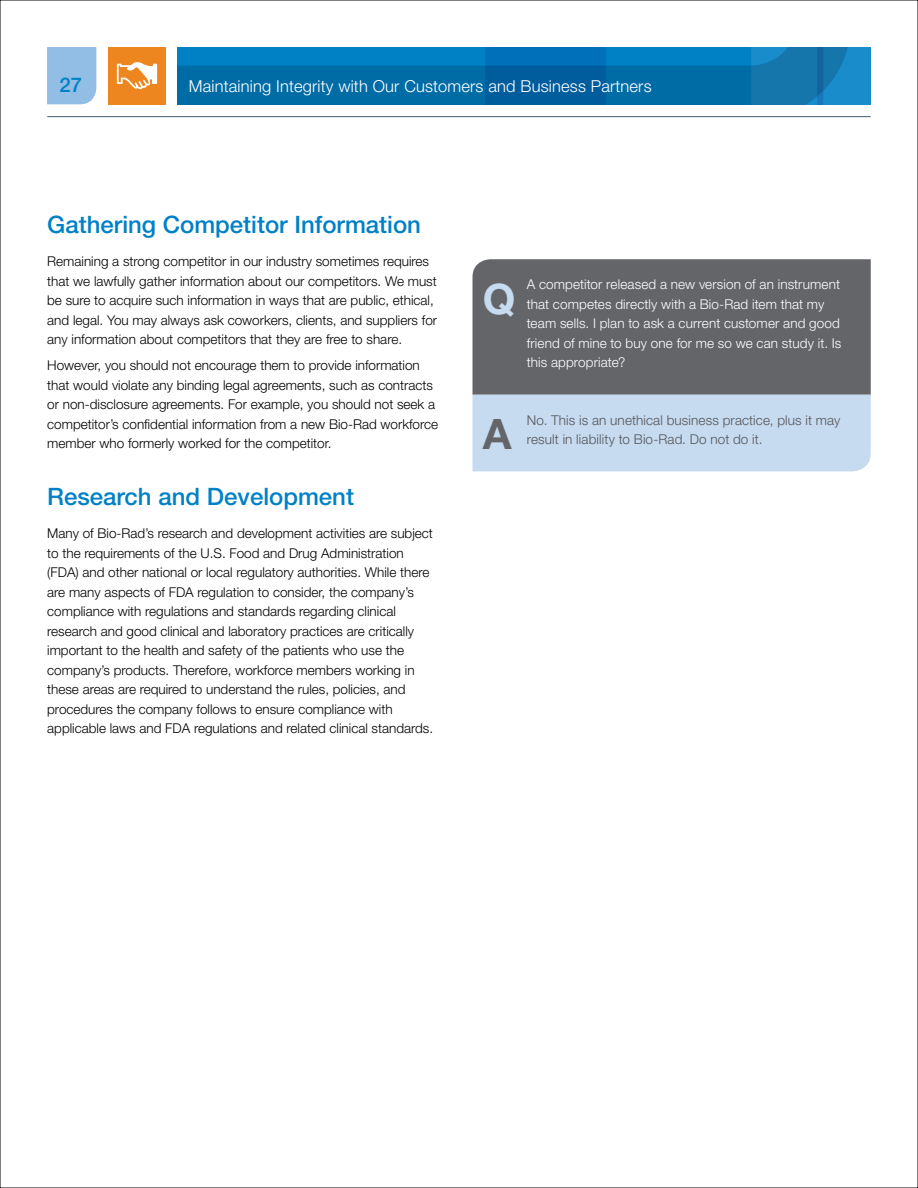
<style>
.page{position:relative;width:918px;height:1188px;background:#fff}
.page>*{position:absolute;margin:0;border:0;box-sizing:border-box;transform-origin:0 0}
.t1{font:700 42px "Helvetica Neue LT Std";color:#c6daf0}
.t2{font:700 42px "Helvetica Neue LT Std";color:#646569}
.t3{font:500 24px "Helvetica Neue LT Std";color:#0081c6}
.t4{font:500 20.25px "Helvetica Neue LT Std";color:#0081c6}
.t5{font:300 16.5px "Helvetica Neue LT Std";letter-spacing:.01em;color:#fff}
.t6{font:300 13.5px/19.5px "Helvetica Neue LT Std";color:#000}
.t7{font:300 13.5px/19.5px "Helvetica Neue LT Std";letter-spacing:.01em;color:#fff}
.t8{font:300 13.5px/19.5px "Helvetica Neue LT Std";letter-spacing:.01em;color:#55565a}
</style>
<div class="page">
<svg style="left:178px;top:47px;width:693px;height:57px;background:#0371af"></svg>
<div style="left:35px;top:105px;width:850px;height:13px;background:#0081c6;opacity:.25"></div>
<div style="left:47px;top:47px;width:49px;height:57px;background:#92bde4"></div>
<div style="left:108px;top:47px;width:58px;height:57px;background:#ed861e"></div>
<svg style="left:117px;top:62px;width:40px;height:28px"></svg>
<div style="left:472px;top:259px;width:399px;height:136px;background:#646569"></div>
<div style="left:472px;top:395px;width:399px;height:76px;background:#c6daf0"></div>
<h3 class="t4" style="left:60px;top:72px;width:24px">2753</h3>
<p class="t5" style="left:189px;top:76px;width:464px">Maintaining Integrity with Our Customers and Business Partners</p>
<h2 class="t3" style="left:47px;top:210px;width:375px">Gathering Competitor Information</h2>
<p class="t6" style="left:47px;top:251px;width:391px">Remaining a strong competitor in our industry sometimes requires that we lawfully gather information about our competitors. We must be sure to acquire such information in ways that are public, ethical, and legal. You may always ask coworkers, clients, and suppliers for any information about competitors that they are free to share.</p>
<p class="t6" style="left:47px;top:356px;width:392px">However, you should not encourage them to provide information that would violate any binding legal agreements, such as contracts or non-disclosure agreements. For example, you should not seek a competitor’s confidential information from a new Bio-Rad workforce member who formerly worked for the competitor.</p>
<h2 class="t3" style="left:47px;top:483px;width:308px">Research and Development</h2>
<p class="t6" style="left:47px;top:524px;width:387px">Many of Bio-Rad’s research and development activities are subject to the requirements of the U.S. Food and Drug Administration (FDA) and other national or local regulatory authorities. While there are many aspects of FDA regulation to consider, the company’s compliance with regulations and standards regarding clinical research and good clinical and laboratory practices are critically important to the health and safety of the patients who use the company’s products. Therefore, workforce members working in these areas are required to understand the rules, policies, and procedures the company follows to ensure compliance with applicable laws and FDA regulations and related clinical standards.</p>
<h1 class="t1" style="left:483px;top:273px;width:34px">Q</h1>
<p class="t7" style="left:527px;top:274px;width:316px">A competitor released a new version of an instrument that competes directly with a Bio-Rad item that my team sells. I plan to ask a current customer and good friend of mine to buy one for me so we can study it. Is this appropriate?</p>
<p class="t7" style="left:526px;top:276px;width:155px">When should I speak out?</p>
<h1 class="t2" style="left:483px;top:408px;width:30px">A</h1>
<p class="t8" style="left:527px;top:410px;width:315px">No. This is an unethical business practice, plus it may result in liability to Bio-Rad. Do not do it.</p>
</div>
